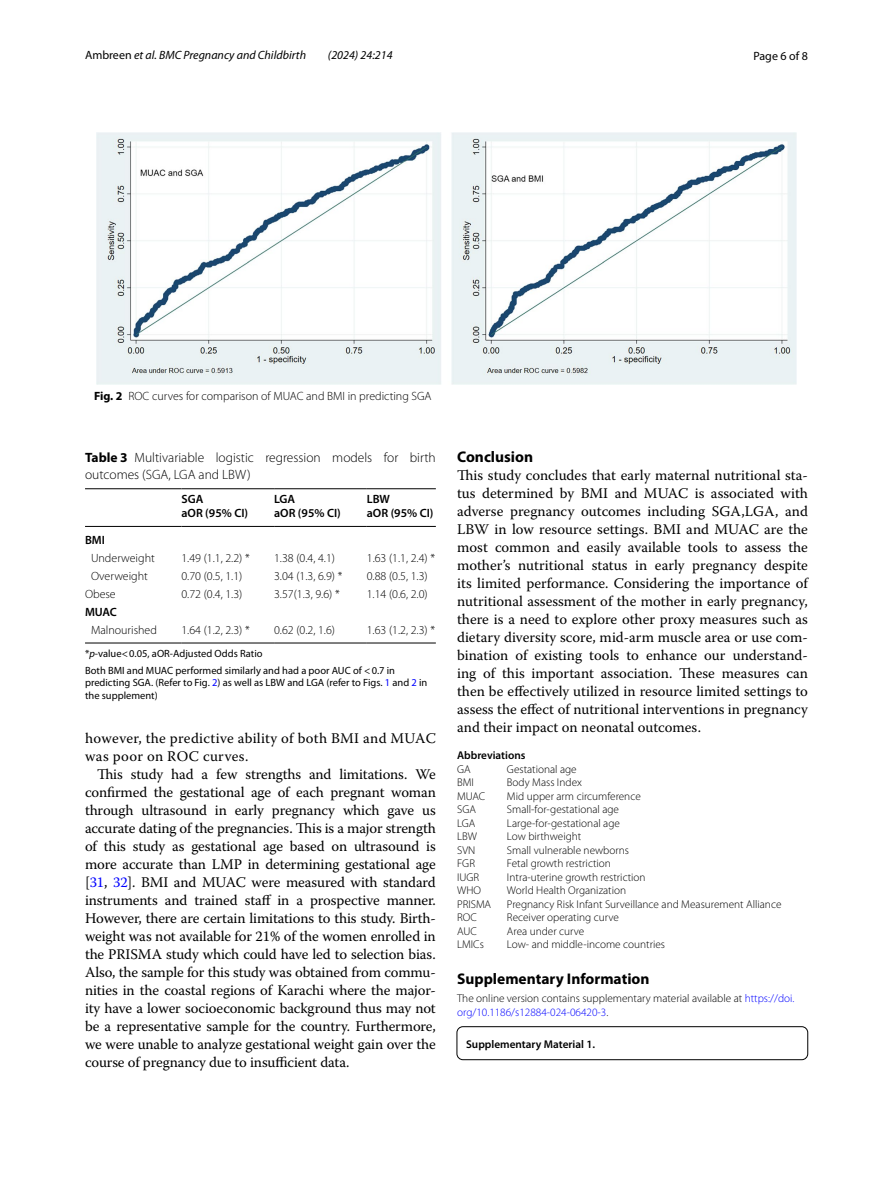
<style>
.page{position:relative;width:893px;height:1187px;background:#fff}
.page>*{position:absolute;margin:0;border:0;box-sizing:border-box;transform-origin:0 0}
.t1{font:700 15.45px "Myriad Pro";color:#000}
.t2{font:14.7px/18px "Warnock Pro";color:#000;text-align:justify}
.t3{font:14.7px/18px "Warnock Pro";letter-spacing:.02em;color:#000}
.t4{font:300 13.5px/16.5px "Myriad Pro";color:#000}
.t5{font:300 12px "Myriad Pro";color:#000}
.t6{font:italic 12px "Myriad Pro";color:#000}
.t7{font:600 12px/13.5px "Myriad Pro";color:#000}
.t8{font:12px "Myriad Pro";color:#000}
.t9{font:300 11.25px/13.5px "Myriad Pro";color:#000}
.t10{font:600 11.25px "Myriad Pro";color:#000}
.t11{font:10.5px/17px "Myriad Pro";color:#000}
.s1{font-style:normal}
.s2{font-weight:700}
.s3{font-style:italic}
.s4{color:#00f}
</style>
<div class="page">
<div style="left:457px;top:1026px;width:351px;height:33px;border:1px solid #000;border-radius:6px"></div>
<img style="left:96px;top:133px;width:701px;height:251px">
<hr style="left:85px;top:488px;width:96px;height:1px;background:#000">
<hr style="left:85px;top:526px;width:96px;height:1px;background:#000">
<hr style="left:181px;top:488px;width:93px;height:1px;background:#000">
<hr style="left:181px;top:526px;width:93px;height:1px;background:#000">
<hr style="left:274px;top:488px;width:93px;height:1px;background:#000">
<hr style="left:274px;top:526px;width:93px;height:1px;background:#000">
<hr style="left:367px;top:488px;width:69px;height:1px;background:#000">
<hr style="left:367px;top:526px;width:69px;height:1px;background:#000">
<hr style="left:85px;top:642px;width:96px;height:1px;background:#000">
<hr style="left:181px;top:642px;width:93px;height:1px;background:#000">
<hr style="left:274px;top:642px;width:93px;height:1px;background:#000">
<hr style="left:367px;top:642px;width:69px;height:1px;background:#000">
<p class="t6" style="left:85px;top:48px;width:223px"><span class="s1">Ambreen</span> et al. BMC Pregnancy and Childbirth</p>
<p class="t6" style="left:328px;top:48px;width:66px">(2024) 24:214</p>
<p class="t8" style="left:753px;top:48px;width:56px">Page 6 of 8</p>
<p class="t5" style="left:94px;top:389px;width:339px"><span class="s2">Fig. 2</span> ROC curves for comparison of MUAC and BMI in predicting SGA</p>
<p class="t4" style="left:85px;top:450px;width:352px"><span class="s2">Table 3</span> Multivariable logistic regression models for birth outcomes (SGA, LGA and LBW)</p>
<p class="t7" style="left:181px;top:492px;width:68px">SGA<br>aOR (95% CI)</p>
<p class="t7" style="left:274px;top:492px;width:68px">LGA<br>aOR (95% CI)</p>
<p class="t7" style="left:367px;top:492px;width:68px">LBW<br>aOR (95% CI)</p>
<p class="t7" style="left:85px;top:532px;width:22px">BMI</p>
<p class="t5" style="left:91px;top:551px;width:65px">Underweight</p>
<p class="t5" style="left:181px;top:551px;width:70px">1.49 (1.1, 2.2) *</p>
<p class="t5" style="left:274px;top:551px;width:62px">1.38 (0.4, 4.1)</p>
<p class="t5" style="left:367px;top:551px;width:70px">1.63 (1.1, 2.4) *</p>
<p class="t5" style="left:91px;top:569px;width:58px">Overweight</p>
<p class="t5" style="left:181px;top:569px;width:62px">0.70 (0.5, 1.1)</p>
<p class="t5" style="left:274px;top:569px;width:70px">3.04 (1.3, 6.9) *</p>
<p class="t5" style="left:367px;top:569px;width:62px">0.88 (0.5, 1.3)</p>
<p class="t5" style="left:85px;top:587px;width:32px">Obese</p>
<p class="t5" style="left:181px;top:587px;width:62px">0.72 (0.4, 1.3)</p>
<p class="t5" style="left:274px;top:587px;width:67px">3.57(1.3, 9.6) *</p>
<p class="t5" style="left:367px;top:587px;width:62px">1.14 (0.6, 2.0)</p>
<p class="t7" style="left:85px;top:605px;width:33px">MUAC</p>
<p class="t5" style="left:91px;top:623px;width:67px">Malnourished</p>
<p class="t5" style="left:181px;top:623px;width:70px">1.64 (1.2, 2.3) *</p>
<p class="t5" style="left:274px;top:623px;width:62px">0.62 (0.2, 1.6)</p>
<p class="t5" style="left:367px;top:623px;width:70px">1.63 (1.2, 2.3) *</p>
<p class="t11" style="left:85px;top:644px;width:312px">*<span class="s3">p</span>-value&lt;0.05, aOR-Adjusted Odds Ratio<br>Both BMI and MUAC performed similarly and had a poor AUC of &lt;0.7 in</p>
<p class="t11" style="left:85px;top:676px;width:344px;line-height:12.8px">predicting SGA. (Refer to Fig. <span class="s4">2</span>) as well as LBW and LGA (refer to Figs. <span class="s4">1</span> and <span class="s4">2</span> in the supplement)</p>
<p class="t3" style="left:85px;top:729px;width:352px">however, the predictive ability of both BMI and MUAC was poor on ROC curves.</p>
<p class="t2" style="left:85px;top:765px;width:352px;text-indent:12px">This study had a few strengths and limitations. We confirmed the gestational age of each pregnant woman through ultrasound in early pregnancy which gave us accurate dating of the pregnancies. This is a major strength of this study as gestational age based on ultrasound is more accurate than LMP in determining gestational age [<span class="s4">31</span>, <span class="s4">32</span>]. BMI and MUAC were measured with standard instruments and trained staff in a prospective manner.<br>However, there are certain limitations to this study. Birth&shy;weight was not available for 21% of the women enrolled in the PRISMA study which could have led to selection bias.<br>Also, the sample for this study was obtained from commu&shy;nities in the coastal regions of Karachi where the major&shy;ity have a lower socioeconomic background thus may not be a representative sample for the country. Furthermore, we were unable to analyze gestational weight gain over the course of pregnancy due to insufficient data.</p>
<p class="t1" style="left:457px;top:447px;width:77px">Conclusion</p>
<p class="t2" style="left:457px;top:466px;width:352px">This study concludes that early maternal nutritional sta&shy;tus determined by BMI and MUAC is associated with adverse pregnancy outcomes including SGA,LGA, and LBW in low resource settings. BMI and MUAC are the most common and easily available tools to assess the mother’s nutritional status in early pregnancy despite its limited performance. Considering the importance of nutritional assessment of the mother in early pregnancy, there is a need to explore other proxy measures such as dietary diversity score, mid-arm muscle area or use com&shy;bination of existing tools to enhance our understand&shy;ing of this important association. These measures can then be effectively utilized in resource limited settings to assess the effect of nutritional interventions in pregnancy and their impact on neonatal outcomes.</p>
<p class="t10" style="left:457px;top:748px;width:70px">Abbreviations</p>
<p class="t9" style="left:457px;top:762px;width:15px">GA</p>
<p class="t9" style="left:507px;top:762px;width:71px">Gestational age</p>
<p class="t9" style="left:457px;top:776px;width:18px">BMI</p>
<p class="t9" style="left:507px;top:776px;width:76px">Body Mass Index</p>
<p class="t9" style="left:457px;top:789px;width:30px">MUAC</p>
<p class="t9" style="left:507px;top:789px;width:135px">Mid upper arm circumference</p>
<p class="t9" style="left:457px;top:803px;width:20px">SGA</p>
<p class="t9" style="left:507px;top:803px;width:114px">Small-for-gestational age</p>
<p class="t9" style="left:457px;top:816px;width:20px">LGA</p>
<p class="t9" style="left:507px;top:816px;width:114px">Large-for-gestational age</p>
<p class="t9" style="left:457px;top:830px;width:22px">LBW</p>
<p class="t9" style="left:507px;top:830px;width:76px">Low birthweight</p>
<p class="t9" style="left:457px;top:843px;width:20px">SVN</p>
<p class="t9" style="left:507px;top:843px;width:124px">Small vulnerable newborns</p>
<p class="t9" style="left:457px;top:857px;width:19px">FGR</p>
<p class="t9" style="left:507px;top:857px;width:106px">Fetal growth restriction</p>
<p class="t9" style="left:457px;top:870px;width:24px">IUGR</p>
<p class="t9" style="left:507px;top:870px;width:140px">Intra-uterine growth restriction</p>
<p class="t9" style="left:457px;top:884px;width:25px">WHO</p>
<p class="t9" style="left:507px;top:884px;width:121px">World Health Organization</p>
<p class="t9" style="left:457px;top:897px;width:36px">PRISMA</p>
<p class="t9" style="left:507px;top:897px;width:276px">Pregnancy Risk Infant Surveillance and Measurement Alliance</p>
<p class="t9" style="left:457px;top:911px;width:21px">ROC</p>
<p class="t9" style="left:507px;top:911px;width:113px">Receiver operating curve</p>
<p class="t9" style="left:457px;top:924px;width:21px">AUC</p>
<p class="t9" style="left:507px;top:924px;width:79px">Area under curve</p>
<p class="t9" style="left:457px;top:938px;width:28px">LMICs</p>
<p class="t9" style="left:507px;top:938px;width:160px">Low- and middle-income countries</p>
<p class="t1" style="left:457px;top:969px;width:194px">Supplementary Information</p>
<p class="t9" style="left:457px;top:992px;width:339px">The online version contains supplementary material available at <span class="s4">https://doi. org/10.1186/s12884-024-06420-3</span>.</p>
<p class="t10" style="left:466px;top:1036px;width:130px">Supplementary Material 1.</p>
</div>
